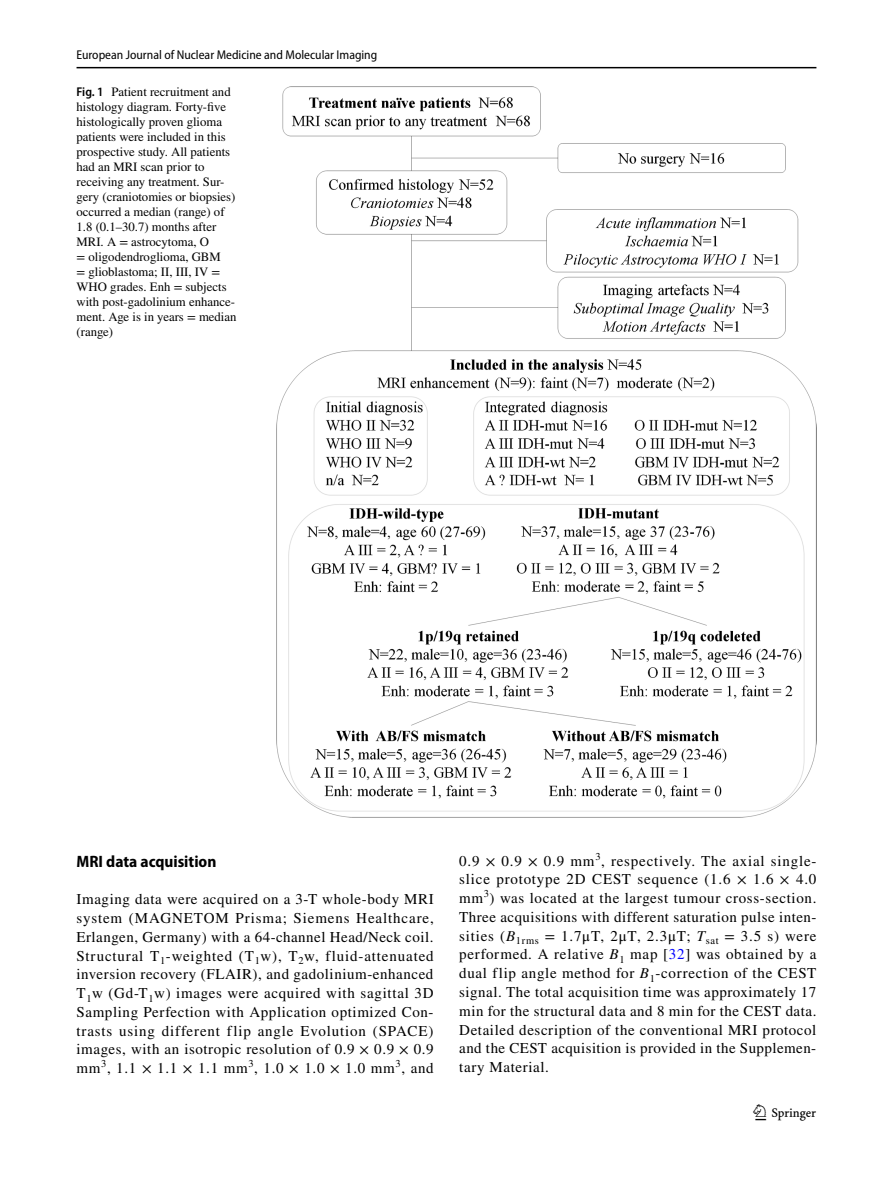
<style>
.page{position:relative;width:893px;height:1187px;background:#fff}
.page>*{position:absolute;margin:0;border:0;box-sizing:border-box;transform-origin:0 0}
.t1{font:22.5px "Springnew Regular 3";color:#000}
.t2{font:700 semi-condensed 16.5px "Myriad Pro";color:#000}
.t3{font:15px/18.8px "STIX";letter-spacing:.04em;color:#000;text-align:justify}
.t4{font:12.75px/15px "STIX";color:#000}
.t5{font:semi-condensed 12.75px "Myriad Pro";color:#000}
.s1{font-family:"Myriad Pro";font-weight:600;font-stretch:semi-condensed}
.s2{font-style:italic}
.s3{color:#00f}
</style>
<div class="page">
<hr style="left:77px;top:67px;width:739px;height:1px;background:#000">
<img style="left:276px;top:87px;width:540px;height:730px">
<p class="t5" style="left:77px;top:48px;width:302px">European Journal of Nuclear Medicine and Molecular Imaging</p>
<p class="t4" style="left:77px;top:85px;width:162px"><span class="s1">Fig. 1</span> Patient recruitment and histology diagram. Forty-five histologically proven glioma patients were included in this prospective study. All patients had an MRI scan prior to receiving any treatment. Sur&shy;gery (craniotomies or biopsies) occurred a median (range) of<br>1.8 (0.1–30.7) months after<br>MRI. A = astrocytoma, O<br>= oligodendroglioma, GBM<br>= glioblastoma; II, III, IV =<br>WHO grades. Enh = subjects with post-gadolinium enhance&shy;ment. Age is in years = median (range)</p>
<p class="t2" style="left:77px;top:852px;width:141px">MRI data acquisition</p>
<p class="t3" style="left:77px;top:890px;width:359px">Imaging data were acquired on a 3-T whole-body MRI system (MAGNETOM Prisma; Siemens Healthcare, Erlangen, Germany) with a 64-channel Head/Neck coil.<br>Structural T<sub>1</sub>-weighted (T<sub>1</sub>w), T<sub>2</sub>w, fluid-attenuated inversion recovery (FLAIR), and gadolinium-enhanced T<sub>1</sub>w (Gd-T<sub>1</sub>w) images were acquired with sagittal 3D Sampling Perfection with Application optimized Con&shy;trasts using different flip angle Evolution (SPACE) images, with an isotropic resolution of 0.9 × 0.9 × 0.9 mm<sup>3</sup>, 1.1 × 1.1 × 1.1 mm<sup>3</sup>, 1.0 × 1.0 × 1.0 mm<sup>3</sup>, and</p>
<p class="t3" style="left:459px;top:852px;width:359px">0.9 × 0.9 × 0.9 mm<sup>3</sup>, respectively. The axial single&shy;slice prototype 2D CEST sequence (1.6 × 1.6 × 4.0 mm<sup>3</sup>) was located at the largest tumour cross-section.<br>Three acquisitions with different saturation pulse inten&shy;sities (<span class="s2">B</span><sub>1rms</sub> = 1.7μT, 2μT, 2.3μT; <span class="s2">T</span><sub>sat</sub> = 3.5 s) were performed. A relative <span class="s2">B</span><sub>1</sub> map [<span class="s3">32</span>] was obtained by a dual flip angle method for <span class="s2">B</span><sub>1</sub>-correction of the CEST signal. The total acquisition time was approximately 17 min for the structural data and 8 min for the CEST data.<br>Detailed description of the conventional MRI protocol and the CEST acquisition is provided in the Supplemen&shy;tary Material.</p>
<h1 class="t1" style="left:755px;top:1104px;width:62px">1 3</h1>
</div>
